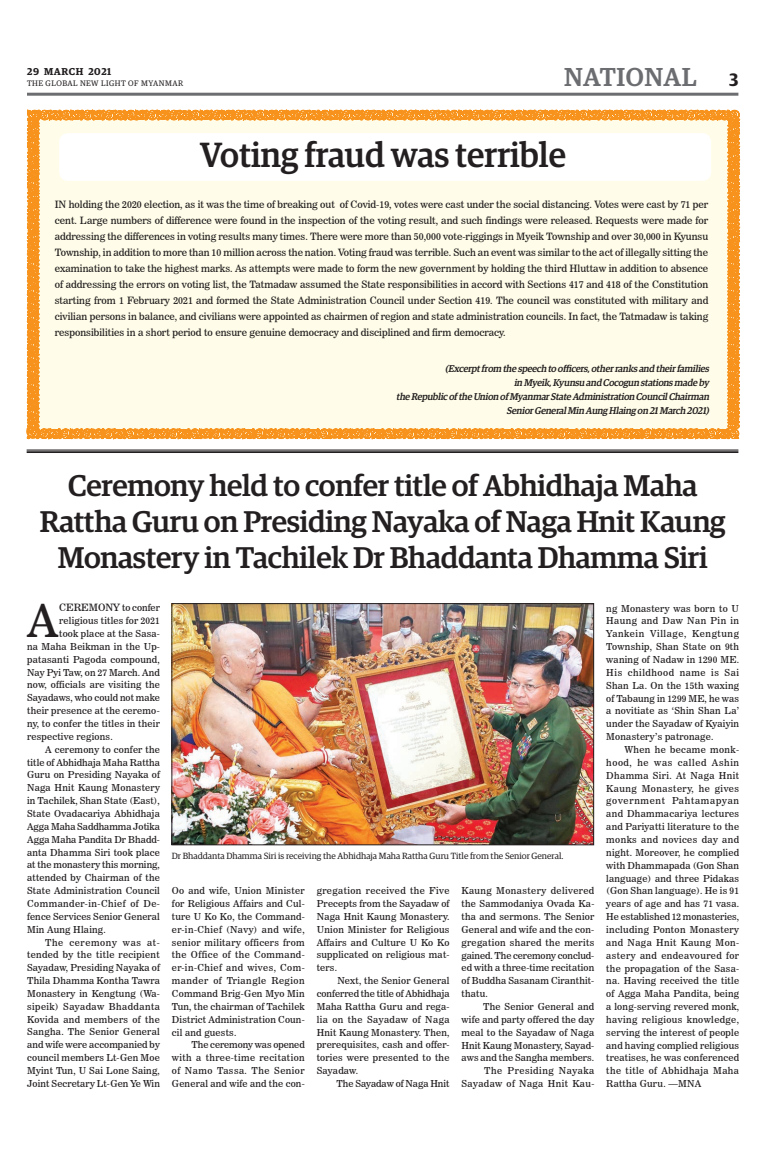
<style>
.page{position:relative;width:773px;height:1152px;background:#fff}
.page>*{position:absolute;margin:0;border:0;box-sizing:border-box;transform-origin:0 0}
.t1{font:45.3px "News 706 BT Roman C";color:#231f20}
.t2{font:500 35px "Guardian Egyp";color:#231f20;scale:.96 1}
.t3{font:500 30px/36px "Guardian Egyp";letter-spacing:-.01em;color:#231f20;text-align:center}
.t4{font:500 26px "Guardian Egyp";letter-spacing:.02em;color:#6c6d70}
.t5{font:10px/16px "News 706 BT Roman C";color:#231f20;text-align:justify}
.t6{font:600 10px "Guardian Egyp";letter-spacing:.06em;color:#231f20}
.t7{font:italic 500 9.8px/13.8px "Guardian Egyp";letter-spacing:-.025em;color:#231f20;text-align:right;scale:.96 1}
.t8{font:9.5px/12.9px "News 706 BT Roman C";letter-spacing:.02em;color:#231f20;text-align:justify}
.t9{font:9.5px "News 706 BT Roman C";color:#231f20}
.t10{font:9.5px "News 706 BT Roman C";letter-spacing:.045em;color:#231f20}
.t11{font:9.5px "News 706 BT Roman C";letter-spacing:-.005em;color:#231f20}
.t12{font:9.5px "News 706 BT Roman C";letter-spacing:.04em;color:#231f20}
.t13{font:9.5px "News 706 BT Roman C";letter-spacing:.065em;color:#231f20}
.t14{font:9px "Guardian Egyp";color:#231f20}
.t15{font:8px "Guardian Egyp";letter-spacing:.06em;color:#231f20}
.s1{font-weight:600;font-size:18px;color:#231f20}
.s2{font-size:9.5px}
</style>
<div class="page">
<hr style="left:27px;top:93px;width:711px;height:3px;background:#6c6d70">
<svg style="left:27px;top:110px;width:712px;height:329px;background:#fef3da"></svg>
<hr style="left:27px;top:450px;width:711px;height:1px;background:#231f20">
<hr style="left:27px;top:451px;width:711px;height:1px;background:#231f20">
<hr style="left:27px;top:452px;width:711px;height:1px;background:#231f20">
<img style="left:174px;top:605px;width:417px;height:238px">
<div style="left:172px;top:603px;width:421px;height:242px;border:1px solid #231f20"></div>
<p class="t6" style="left:27px;top:64px;width:86px">29 MARCH 2021</p>
<p class="t15" style="left:27px;top:78px;width:158px">THE GLOBAL NEW LIGHT OF MYANMAR</p>
<h3 class="t4" style="left:564px;top:59px;width:176px">NATIONAL <span class="s1">3</span></h3>
<h2 class="t2" style="left:200px;top:130px;width:383px">Voting fraud was terrible</h2>
<p class="t5" style="left:55px;top:196px;width:655px">IN holding the 2020 election, as it was the time of breaking out of Covid-19, votes were cast under the social distancing. Votes were cast by 71 per cent. Large numbers of difference were found in the inspection of the voting result, and such findings were released. Requests were made for addressing the differences in voting results many times. There were more than 50,000 vote-riggings in Myeik Township and over 30,000 in Kyunsu Township, in addition to more than 10 million across the nation. Voting fraud was terrible. Such an event was similar to the act of illegally sitting the examination to take the highest marks. As attempts were made to form the new government by holding the third Hluttaw in addition to absence of addressing the errors on voting list, the Tatmadaw assumed the State responsibilities in accord with Sections 417 and 418 of the Constitution starting from 1 February 2021 and formed the State Administration Council under Section 419. The council was constituted with military and civilian persons in balance, and civilians were appointed as chairmen of region and state administration councils. In fact, the Tatmadaw is taking responsibilities in a short period to ensure genuine democracy and disciplined and firm democracy.</p>
<p class="t7" style="left:396px;top:361px;width:330px">(Excerptfrom the speech to officers,otherranksand theirfamilies<br>in Myeik,Kyunsu and Cocogun stationsmade by<br>the Republicofthe Union ofMyanmarState Administration CouncilChairman SeniorGeneralMin Aung Hlaing on 21March 2021)</p>
<h3 class="t3" style="left:40px;top:465px;width:687px">Ceremony held to confer title of Abhidhaja Maha<br>Rattha Guru on Presiding Nayaka of Naga Hnit Kaung<br>Monastery in Tachilek Dr Bhaddanta Dhamma Siri</h3>
<h1 class="t1" style="left:27px;top:594px;width:32px">A</h1>
<p class="t5" style="left:59px;top:600px;width:102px">CEREMONY <span class="s2">to confer</span></p>
<p class="t8" style="left:59px;top:614px;width:102px">religious titles for 2021</p>
<p class="t8" style="left:59px;top:627px;width:102px">took place at the Sasa-</p>
<p class="t8" style="left:27px;top:640px;width:134px">na Maha Beikman in the Up-</p>
<p class="t8" style="left:27px;top:653px;width:134px">patasanti Pagoda compound,</p>
<p class="t8" style="left:27px;top:666px;width:134px">Nay Pyi Taw, on 27 March. And</p>
<p class="t8" style="left:27px;top:679px;width:134px">now, officials are visiting the</p>
<p class="t8" style="left:27px;top:691px;width:134px">Sayadaws, who could not make</p>
<p class="t8" style="left:27px;top:704px;width:134px">their presence at the ceremo-</p>
<p class="t8" style="left:27px;top:717px;width:134px">ny, to confer the titles in their</p>
<p class="t8" style="left:27px;top:730px;width:87px">respective regions.</p>
<p class="t8" style="left:45px;top:743px;width:116px">A ceremony to confer the</p>
<p class="t8" style="left:27px;top:756px;width:134px">title of Abhidhaja Maha Rattha</p>
<p class="t8" style="left:27px;top:769px;width:134px">Guru on Presiding Nayaka of</p>
<p class="t8" style="left:27px;top:781px;width:134px">Naga Hnit Kaung Monastery</p>
<p class="t8" style="left:27px;top:794px;width:134px">in Tachilek, Shan State (East),</p>
<p class="t8" style="left:27px;top:807px;width:134px">State Ovadacariya Abhidhaja</p>
<p class="t11" style="left:27px;top:821px;width:134px">Agga Maha Saddhamma Jotika</p>
<p class="t8" style="left:27px;top:833px;width:134px">Agga Maha Pandita Dr Bhadd-</p>
<p class="t8" style="left:27px;top:846px;width:134px">anta Dhamma Siri took place</p>
<p class="t9" style="left:27px;top:859px;width:134px">at the monastery this morning,</p>
<p class="t8" style="left:27px;top:871px;width:134px">attended by Chairman of the</p>
<p class="t8" style="left:27px;top:884px;width:134px">State Administration Council</p>
<p class="t10" style="left:27px;top:898px;width:134px">Commander-in-Chief of De-</p>
<p class="t8" style="left:27px;top:910px;width:134px">fence Services Senior General</p>
<p class="t8" style="left:27px;top:923px;width:80px">Min Aung Hlaing.</p>
<p class="t13" style="left:45px;top:936px;width:116px">The ceremony was at-</p>
<p class="t8" style="left:27px;top:948px;width:134px">tended by the title recipient</p>
<p class="t8" style="left:27px;top:961px;width:134px">Sayadaw, Presiding Nayaka of</p>
<p class="t8" style="left:27px;top:974px;width:134px">Thila Dhamma Kontha Tawra</p>
<p class="t8" style="left:27px;top:987px;width:134px">Monastery in Kengtung (Wa-</p>
<p class="t10" style="left:27px;top:1001px;width:134px">sipeik) Sayadaw Bhaddanta</p>
<p class="t12" style="left:27px;top:1014px;width:134px">Kovida and members of the</p>
<p class="t8" style="left:27px;top:1026px;width:134px">Sangha. The Senior General</p>
<p class="t8" style="left:27px;top:1038px;width:134px">and wife were accompanied by</p>
<p class="t8" style="left:27px;top:1051px;width:134px">council members Lt-Gen Moe</p>
<p class="t8" style="left:27px;top:1064px;width:134px">Myint Tun, U Sai Lone Saing,</p>
<p class="t8" style="left:27px;top:1077px;width:134px">Joint Secretary Lt-Gen Ye Win</p>
<p class="t14" style="left:172px;top:850px;width:393px">Dr Bhaddanta Dhamma Siri is receiving the Abhidhaja Maha Rattha Guru Title from the Senior General.</p>
<p class="t8" style="left:172px;top:884px;width:134px">Oo and wife, Union Minister for Religious Affairs and Cul&shy;ture U Ko Ko, the Command&shy;er-in-Chief (Navy) and wife, senior military officers from the Office of the Command&shy;er-in-Chief and wives, Com&shy;mander of Triangle Region Command Brig-Gen Myo Min Tun, the chairman of Tachilek District Administration Coun&shy;cil and guests.</p>
<p class="t8" style="left:172px;top:1038px;width:134px;text-indent:20px">The ceremony was opened with a three-time recitation of Namo Tassa. The Senior General and wife and the con-</p>
<p class="t8" style="left:317px;top:884px;width:134px">gregation received the Five Precepts from the Sayadaw of Naga Hnit Kaung Monastery.<br>Union Minister for Religious Affairs and Culture U Ko Ko supplicated on religious mat&shy;ters.</p>
<p class="t8" style="left:317px;top:974px;width:134px;text-indent:21px">Next, the Senior General conferred the title of Abhidhaja Maha Rattha Guru and rega&shy;lia on the Sayadaw of Naga Hnit Kaung Monastery. Then, prerequisites, cash and offer&shy;tories were presented to the Sayadaw.</p>
<p class="t9" style="left:336px;top:1078px;width:114px">The Sayadaw of Naga Hnit</p>
<p class="t8" style="left:461px;top:884px;width:134px">Kaung Monastery delivered the Sammodaniya Ovada Ka&shy;tha and sermons. The Senior General and wife and the con&shy;gregation shared the merits gained. The ceremony conclud&shy;ed with a three-time recitation of Buddha Sasanam Ciranthit&shy;thatu.</p>
<p class="t8" style="left:461px;top:1000px;width:134px;text-align:right">The Senior General and<br>wife and party offered the day meal to the Sayadaw of Naga<br>Hnit Kaung Monastery, Sayad&shy;aws and the Sangha members.<br>The Presiding Nayaka<br>Sayadaw of Naga Hnit Kau-</p>
<p class="t8" style="left:606px;top:602px;width:134px">ng Monastery was born to U Haung and Daw Nan Pin in Yankein Village, Kengtung Township, Shan State on 9th waning of Nadaw in 1290 ME.<br>His childhood name is Sai Shan La. On the 15th waxing of Tabaung in 1299 ME, he was a novitiate as ‘Shin Shan La’ under the Sayadaw of Kyaiyin Monastery’s patronage.</p>
<p class="t8" style="left:606px;top:743px;width:134px;text-indent:18px">When he became monk&shy;hood, he was called Ashin Dhamma Siri. At Naga Hnit Kaung Monastery, he gives government Pahtamapyan and Dhammacariya lectures and Pariyatti literature to the monks and novices day and night. Moreover, he complied with Dhammapada (Gon Shan language) and three Pidakas (Gon Shan language). He is 91 years of age and has 71 vasa.<br>He established 12 monasteries, including Ponton Monastery and Naga Hnit Kaung Mon&shy;astery and endeavoured for the propagation of the Sasa&shy;na. Having received the title of Agga Maha Pandita, being a long-serving revered monk, having religious knowledge, serving the interest of people and having complied religious treatises, he was conferenced the title of Abhidhaja Maha Rattha Guru. —MNA</p>
</div>
